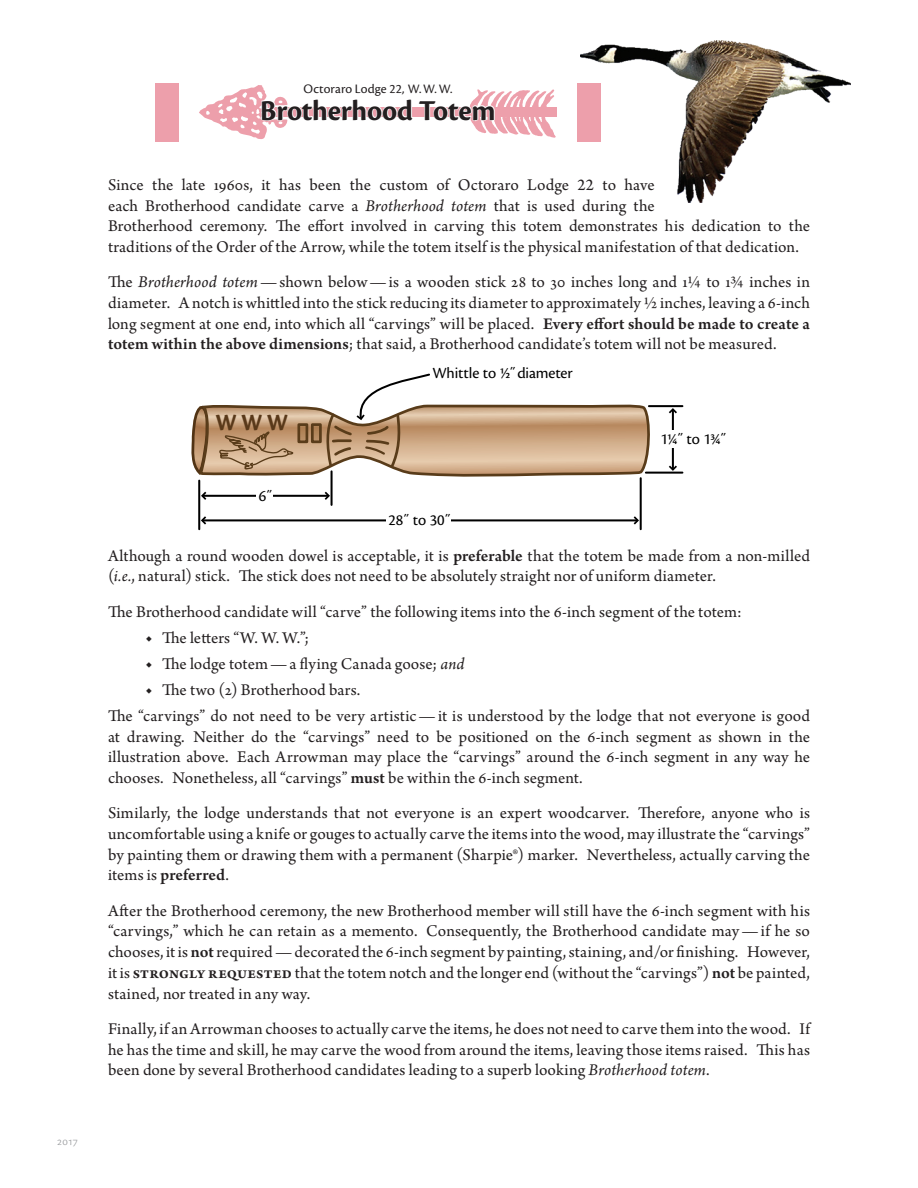
<style>
.page{position:relative;width:918px;height:1188px;background:#fff}
.page>*{position:absolute;margin:0;border:0;box-sizing:border-box;transform-origin:0 0}
.Title_Line_2{font:30px "Cronos Pro Bold Subh";letter-spacing:-.01em;color:#231f20}
.t1{font:24.3px "Cronos Pro Bold Subh";color:#59391a}
.Regular_Text{font:17.25px/20.7px "Arno Pro";letter-spacing:.005em;color:#231f20;text-align:justify}
.Paragraph_Continued{font:17.25px/20.7px "Arno Pro";letter-spacing:.01em;color:#231f20;text-align:justify}
.t2{font:16.2px "Cronos Pro";letter-spacing:-.01em;color:#000}
.Title_Line_1{font:13.5px "Cronos Pro";letter-spacing:.005em;color:#231f20}
.Revision_Date{font:12px "Cronos Pro Lt Capt";color:#939598}
.s1{font-style:italic}
.s2{font-weight:600}
</style>
<div class="page">
<hr style="left:646px;top:472px;width:36px;height:2px;background:#000">
<hr style="left:649px;top:405px;width:33px;height:2px;background:#000">
<hr style="left:672px;top:410px;width:2px;height:59px;background:#000">
<svg style="left:669px;top:408px;width:8px;height:5px"></svg>
<svg style="left:669px;top:466px;width:8px;height:5px"></svg>
<div style="left:668px;top:431px;width:10px;height:17px;background:#fff"></div>
<svg style="left:191px;top:373px;width:464px;height:157px"></svg>
<img style="left:580px;top:40px;width:270px;height:162px">
<div style="left:577px;top:83px;width:24px;height:58px;background:#ed9fab"></div>
<div style="left:155px;top:83px;width:24px;height:58px;background:#ed9fab"></div>
<svg style="left:199px;top:85px;width:357px;height:54px"></svg>
<p class="Revision_Date" style="left:57px;top:1134px;width:23px">2017</p>
<p class="Title_Line_1" style="left:304px;top:81px;width:150px">Octoraro Lodge 22, W.W.W.</p>
<p class="Title_Line_2" style="left:260px;top:93px;width:237px">Brotherhood Totem</p>
<p class="Regular_Text" style="left:108px;top:175px;width:704px;text-align:left">Since the late 1960s, it has been the custom of Octoraro Lodge 22 to have<br>each Brotherhood candidate carve a <span class="s1">Brotherhood totem</span> that is used during the<br>Brotherhood ceremony. The effort involved in carving this totem demonstrates his dedication to the traditions of the Order of the Arrow, while the totem itself is the physical manifestation of that dedication.</p>
<p class="Regular_Text" style="left:108px;top:273px;width:704px">The <span class="s1">Brotherhood totem</span>—shown below—is a wooden stick 28 to 30 inches long and 1¼ to 1¾ inches in diameter. A notch is whittled into the stick reducing its diameter to approximately ½ inches, leaving a 6-inch long segment at one end, into which all “carvings” will be placed. <span class="s2">Every effort should be made to create a totem within the above dimensions</span>; that said, a Brotherhood candidate’s totem will not be measured.</p>
<p class="t1" style="left:215px;top:409px;width:74px">W W W</p>
<p class="t2" style="left:259px;top:486px;width:15px">6˝</p>
<p class="t2" style="left:432px;top:363px;width:142px">Whittle to ½˝ diameter</p>
<p class="t2" style="left:389px;top:511px;width:64px">28˝ to 30˝</p>
<p class="t2" style="left:661px;top:430px;width:67px">1¼˝ to 1¾˝</p>
<p class="Regular_Text" style="left:108px;top:546px;width:703px">Although a round wooden dowel is acceptable, it is <span class="s2">preferable</span> that the totem be made from a non‑milled (<span class="s1">i.e.</span>, natural) stick. The stick does not need to be absolutely straight nor of uniform diameter.</p>
<p class="Regular_Text" style="left:108px;top:602px;width:635px">The Brotherhood candidate will “carve” the following items into the 6-inch segment of the totem:</p>
<p class="Regular_Text" style="left:146px;top:628px;width:165px">◆ The letters “W. W. W.”;</p>
<p class="Regular_Text" style="left:146px;top:654px;width:320px">◆ The lodge totem—a flying Canada goose; <span class="s1">and</span></p>
<p class="Regular_Text" style="left:146px;top:680px;width:216px">◆ The two (2) Brotherhood bars.</p>
<p class="Paragraph_Continued" style="left:108px;top:706px;width:704px">The “carvings” do not need to be very artistic—it is understood by the lodge that not everyone is good at drawing. Neither do the “carvings” need to be positioned on the 6-inch segment as shown in the illustration above. Each Arrowman may place the “carvings” around the 6-inch segment in any way he chooses. Nonetheless, all “carvings” <span class="s2">must</span> be within the 6-inch segment.</p>
<p class="Regular_Text" style="left:108px;top:804px;width:704px">Similarly, the lodge understands that not everyone is an expert woodcarver. Therefore, anyone who is uncomfortable using a knife or gouges to actually carve the items into the wood, may illustrate the “carvings” by painting them or drawing them with a permanent (Sharpie®) marker. Nevertheless, actually carving the items is <span class="s2">preferred</span>.</p>
<p class="Regular_Text" style="left:108px;top:901px;width:704px">After the Brotherhood ceremony, the new Brotherhood member will still have the 6-inch segment with his “carvings,” which he can retain as a memento. Consequently, the Brotherhood candidate may—if he so chooses, it is <span class="s2">not</span> required—decorated the 6-inch segment by painting, staining, and/or finishing. However, it is <span class="s2">strongly requested</span> that the totem notch and the longer end (without the “carvings”) <span class="s2">not</span> be painted, stained, nor treated in any way.</p>
<p class="Regular_Text" style="left:108px;top:1019px;width:703px">Finally, if an Arrowman chooses to actually carve the items, he does not need to carve them into the wood. If he has the time and skill, he may carve the wood from around the items, leaving those items raised. This has been done by several Brotherhood candidates leading to a superb looking <span class="s1">Brotherhood totem</span>.</p>
</div>
